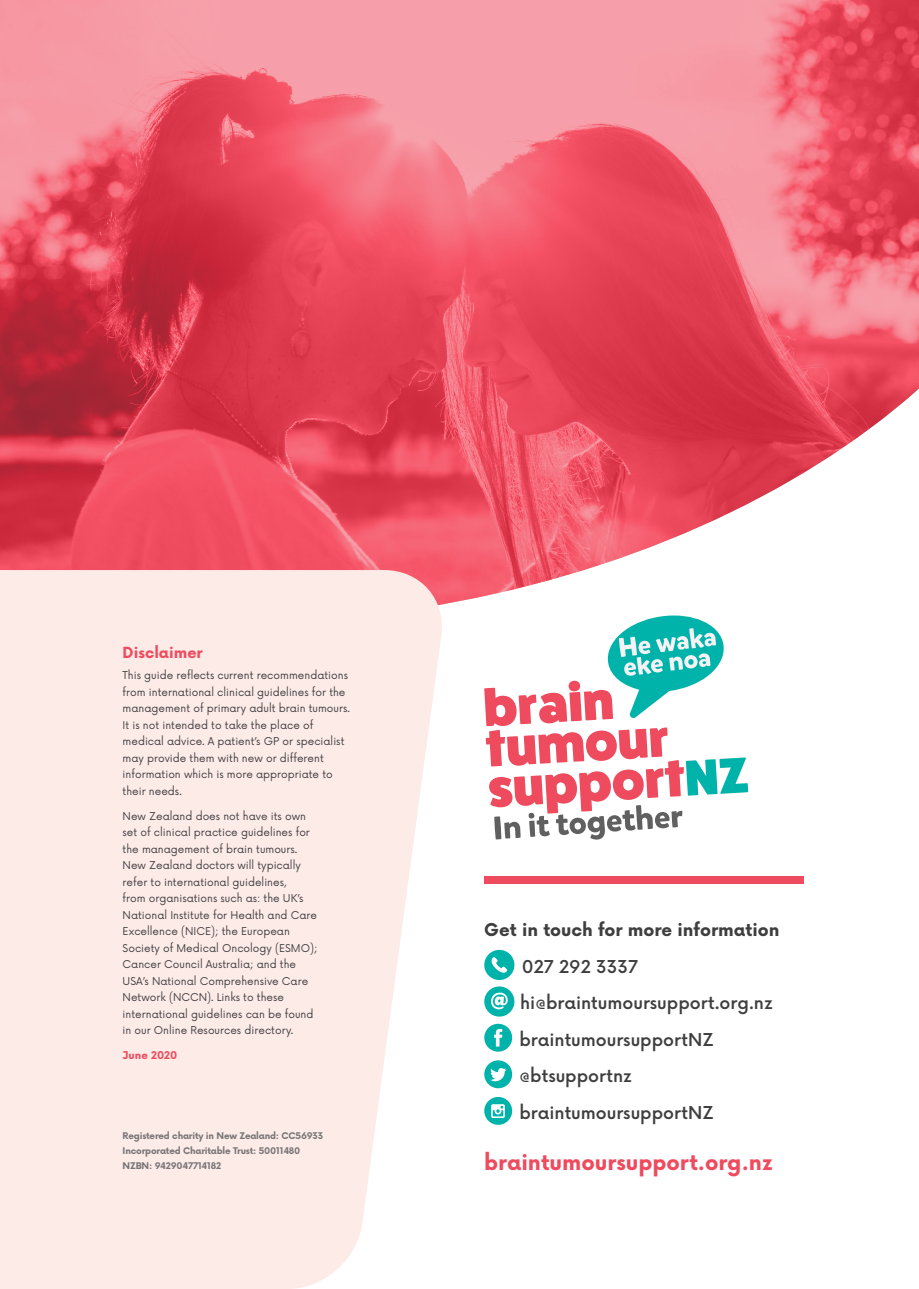
<style>
.page{position:relative;width:919px;height:1289px;background:#fff}
.page>*{position:absolute;margin:0;border:0;box-sizing:border-box;transform-origin:0 0}
.Body{font:700 21.15px "Now";color:#ef4b5e}
.Body-2{font:500 17.25px "Now";color:#3e3e3f}
.Body-3{font:700 17.25px "Now";color:#3e3e3f}
.Sub_sub_heading{font:700 15px "Now";color:#ef4b5e}
.Smallprint{font:10.5px/16.5px "Now";color:#3e3e3f}
.Smallprint-2{font:700 10.5px "Now";color:#ef4b5e}
.t1{font:700 9px/15px "Now";letter-spacing:-.02em;color:#787676}
</style>
<div class="page">
<img style="left:0;top:0;width:918px;height:604px">
<div style="left:484px;top:876px;width:319px;height:7px;background:#ef4b5e"></div>
<svg style="left:484px;top:615px;width:264px;height:224px"></svg>
<svg style="left:0;top:570px;width:446px;height:718px;background:#fdece9"></svg>
<div style="left:484px;top:949px;width:30px;height:31px;background:#00b3aa;border-radius:50%"></div>
<svg style="left:491px;top:957px;width:16px;height:15px"></svg>
<div style="left:484px;top:986px;width:30px;height:30px;background:#00b3aa;border-radius:50%"></div>
<svg style="left:491px;top:992px;width:16px;height:17px"></svg>
<svg style="left:484px;top:1023px;width:28px;height:28px"></svg>
<svg style="left:484px;top:1060px;width:28px;height:28px"></svg>
<svg style="left:484px;top:1096px;width:28px;height:28px"></svg>
<p class="Sub_sub_heading" style="left:123px;top:641px;width:82px">Disclaimer</p>
<p class="Smallprint" style="left:123px;top:666px;width:229px">This guide reflects current recommendations from international clinical guidelines for the management of primary adult brain tumours.<br>It is not intended to take the place of medical advice. A patient’s GP or specialist may provide them with new or different information which is more appropriate to their needs.</p>
<p class="Smallprint" style="left:123px;top:806px;width:196px">New Zealand does not have its own set of clinical practice guidelines for the management of brain tumours.<br>New Zealand doctors will typically refer to international guidelines,<br>from organisations such as: the UK’s National Institute for Health and Care Excellence (NICE); the European Society of Medical Oncology (ESMO); Cancer Council Australia; and the USA’s National Comprehensive Care Network (NCCN). Links to these international guidelines can be found in our Online Resources directory.</p>
<p class="Smallprint-2" style="left:123px;top:1047px;width:56px">June 2020</p>
<p class="t1" style="left:123px;top:1128px;width:202px">Registered charity in New Zealand: CC56933<br>Incorporated Charitable Trust: 50011480<br>NZBN: 9429047714182</p>
<p class="Body-3" style="left:484px;top:916px;width:297px">Get in touch for more information</p>
<p class="Body-2" style="left:521px;top:952px;width:118px">027 292 3337</p>
<p class="Body-2" style="left:520px;top:989px;width:254px">hi@braintumoursupport.org.nz</p>
<p class="Body-2" style="left:519px;top:1025px;width:195px">braintumoursupportNZ</p>
<p class="Body-2" style="left:519px;top:1062px;width:114px">@btsupportnz</p>
<p class="Body-2" style="left:519px;top:1099px;width:195px">braintumoursupportNZ</p>
<p class="Body" style="left:484px;top:1146px;width:289px">braintumoursupport.org.nz</p>
</div>
